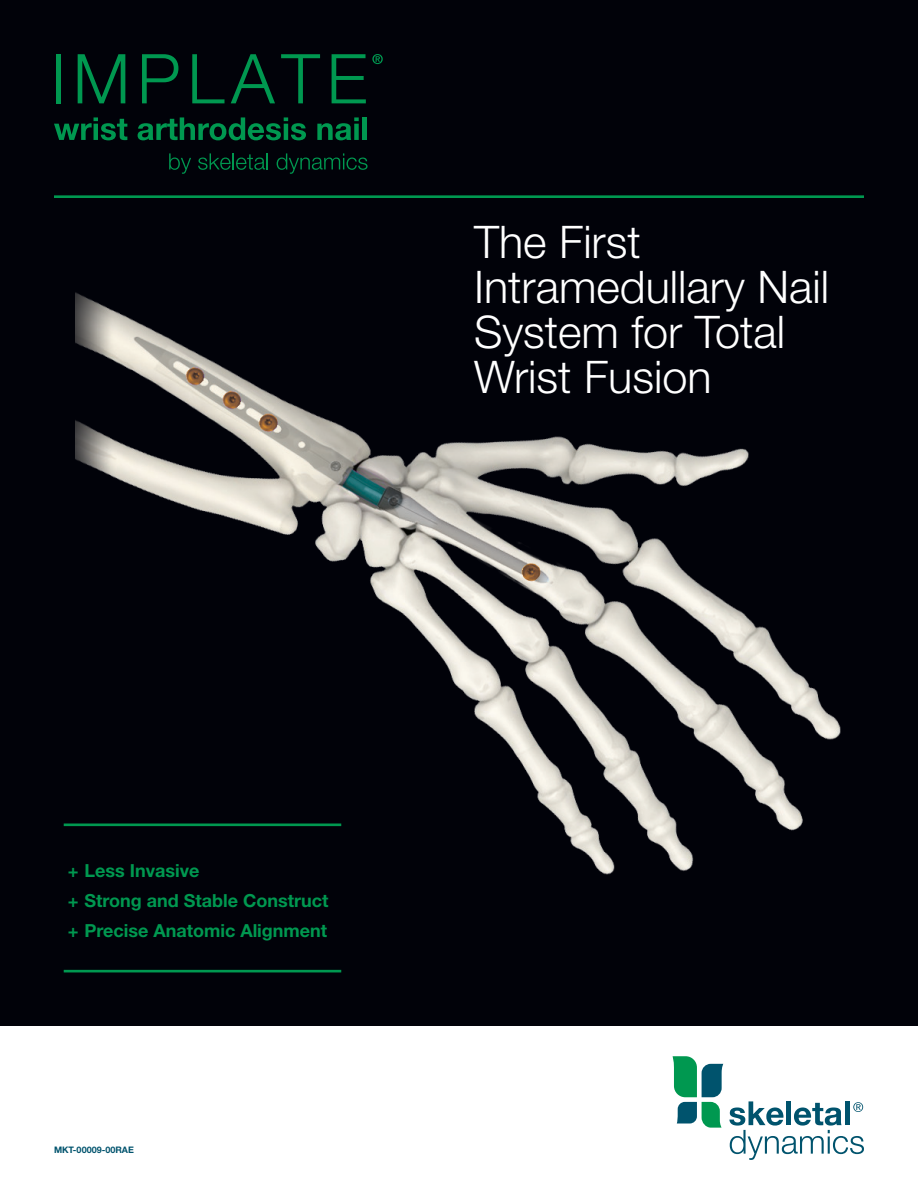
<style>
.page{position:relative;width:918px;height:1188px;background:#fff}
.page>*{position:absolute;margin:0;border:0;box-sizing:border-box;transform-origin:0 0}
.Bullets{font:300 45px/45px "Helvetica Neue";color:#fff}
.t1{font:700 18px "Helvetica Neue";color:#009850}
.t2{font:700 9px "Helvetica Neue";color:#00536d}
</style>
<div class="page">
<div style="left:0;top:0;width:918px;height:1026px;background:#010209"></div>
<hr style="left:54px;top:195px;width:810px;height:3px;background:#009850">
<hr style="left:64px;top:824px;width:277px;height:2px;background:#009850">
<hr style="left:64px;top:970px;width:277px;height:2px;background:#009850">
<svg style="left:673px;top:1056px;width:50px;height:72px"></svg>
<svg style="left:729px;top:1101px;width:135px;height:59px"></svg>
<img style="left:76px;top:292px;width:764px;height:583px">
<svg style="left:54px;top:117px;width:73px;height:23px"></svg>
<svg style="left:138px;top:117px;width:168px;height:23px"></svg>
<svg style="left:317px;top:117px;width:42px;height:23px"></svg>
<div style="left:354px;top:124px;width:5px;height:16px;background:#009850"></div>
<div style="left:362px;top:117px;width:5px;height:23px;background:#009850"></div>
<div style="left:56px;top:54px;width:5px;height:49px;background:#009850"></div>
<svg style="left:78px;top:54px;width:47px;height:49px"></svg>
<svg style="left:142px;top:54px;width:36px;height:49px"></svg>
<svg style="left:192px;top:54px;width:33px;height:49px"></svg>
<svg style="left:231px;top:54px;width:44px;height:49px"></svg>
<svg style="left:281px;top:54px;width:39px;height:49px"></svg>
<svg style="left:332px;top:54px;width:34px;height:49px"></svg>
<svg style="left:169px;top:153px;width:22px;height:21px"></svg>
<svg style="left:198px;top:153px;width:70px;height:17px"></svg>
<svg style="left:277px;top:153px;width:91px;height:21px"></svg>
<svg style="left:372px;top:54px;width:11px;height:10px"></svg>
<p class="Bullets" style="left:474px;top:218px;width:357px">The First<br>Intramedullary Nail</p>
<p class="Bullets" style="left:474px;top:308px;width:312px">System for Total<br>Wrist Fusion</p>
<p class="t1" style="left:68px;top:860px;width:133px">+ Less Invasive</p>
<p class="t1" style="left:68px;top:889px;width:262px">+ Strong and Stable Construct</p>
<p class="t1" style="left:68px;top:919px;width:261px">+ Precise Anatomic Alignment</p>
<p class="t2" style="left:54px;top:1144px;width:81px">MKT-00009-00RAE</p>
</div>
